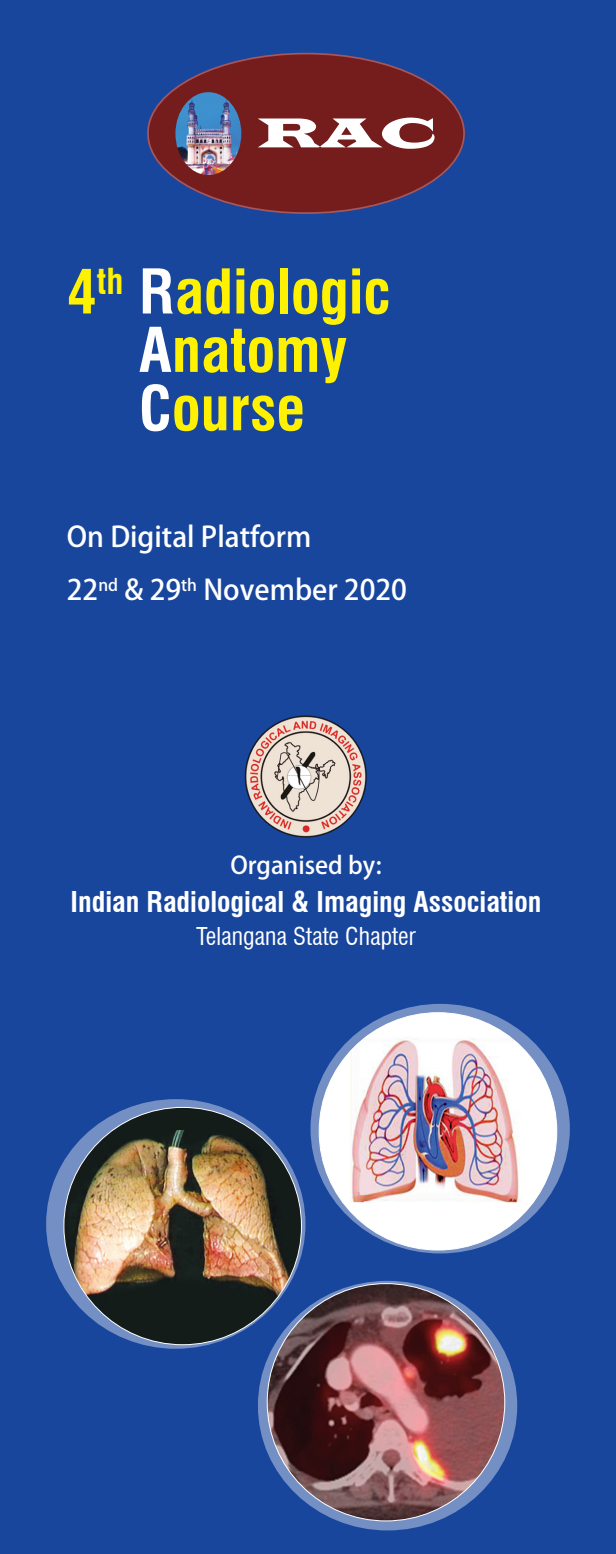
<style>
.page{position:relative;width:616px;height:1554px;background:#fff}
.page>*{position:absolute;margin:0;border:0;box-sizing:border-box;transform-origin:0 0}
.t1{font:700 condensed 60px/58.4px "Swiss 721 BT";color:#fff101;text-align:center}
.t2{font:500 28px/52.8px "Koz Go Pro";color:#fff}
.t3{font:700 condensed 28px "Swiss 721 BT";color:#fff}
.t4{font:condensed 24px "Swiss 721 BT";color:#fff}
.t5{font:500 24px "Koz Go Pro";color:#fff}
.s1{color:#fff}
</style>
<div class="page">
<div style="left:0;top:0;width:615px;height:1553px;background:#18469d"></div>
<img style="left:244px;top:715px;width:123px;height:123px">
<svg style="left:46px;top:1099px;width:259px;height:249px;background:#7892c3"></svg>
<div style="left:64px;top:1107px;width:237px;height:237px;background:#141c1a;border-radius:50%"></div>
<img style="left:64px;top:1130px;width:237px;height:178px">
<svg style="left:310px;top:1003px;width:259px;height:250px;background:#7792c4"></svg>
<div style="left:319px;top:1012px;width:237px;height:238px;background:#fff;border-radius:50%"></div>
<img style="left:349px;top:1033px;width:172px;height:170px">
<svg style="left:258px;top:1280px;width:259px;height:250px;background:#7791c3"></svg>
<img style="left:267px;top:1283px;width:237px;height:237px;border-radius:118px">
<div style="left:148px;top:54px;width:315px;height:159px;background:#751c1c;border-radius:50%"></div>
<img style="left:175px;top:92px;width:66px;height:83px">
<svg style="left:258px;top:118px;width:176px;height:31px"></svg>
<h1 class="t1" style="left:67px;top:262px;width:325px">4<sup>th</sup> <span class="s1">R</span>adiologic<br><span class="s1">A</span>natomy<br><span class="s1">C</span>ourse</h1>
<p class="t2" style="left:67px;top:512px;width:341px">On Digital Platform<br>22<sup>nd</sup> &amp; 29<sup>th</sup> November 2020</p>
<p class="t5" style="left:230px;top:849px;width:153px">Organised by:</p>
<p class="t3" style="left:71px;top:884px;width:472px">Indian Radiological &amp; Imaging Association</p>
<p class="t4" style="left:196px;top:921px;width:221px">Telangana State Chapter</p>
</div>
